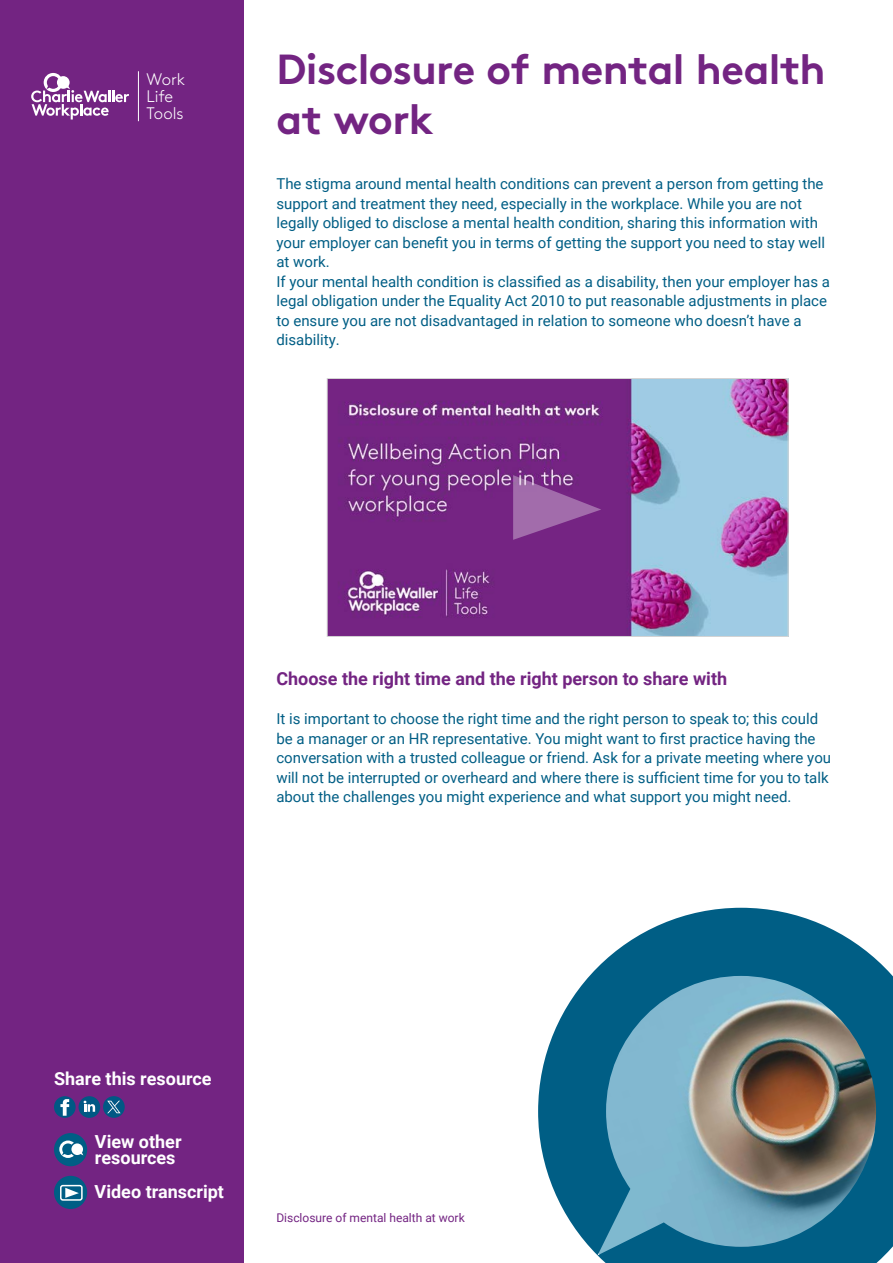
<style>
.page{position:relative;width:893px;height:1263px;background:#fff}
.page>*{position:absolute;margin:0;border:0;box-sizing:border-box;transform-origin:0 0}
.t1{font:700 42px/50.4px "Brown";letter-spacing:-.015em;color:#732482}
.t2{font:700 18px/16.5px "Roboto";color:#fff}
.t3{font:700 18px "Roboto";color:#732482}
.t4{font:300 16.65px/16.8px "Brown";color:#fff}
.t5{font:15px/19.5px "Roboto";color:#005e85}
.t6{font:12px "Roboto";color:#732482}
</style>
<div class="page">
<div style="left:0;top:0;width:244px;height:1263px;background:#732482"></div>
<svg style="left:538px;top:908px;width:355px;height:355px;background:#5a8a9b"></svg>
<svg style="left:31px;top:73px;width:98px;height:47px"></svg>
<hr style="left:138px;top:71px;width:1px;height:50px;background:#fff">
<img style="left:329px;top:380px;width:457px;height:255px">
<div style="left:327px;top:378px;width:461px;height:259px;border:1px solid #d4d4d4"></div>
<svg style="left:513px;top:475px;width:88px;height:65px;background:#8e4c99"></svg>
<div style="left:55px;top:1134px;width:31px;height:31px;background:#005e85;border-radius:50%"></div>
<div style="left:54px;top:1133px;width:33px;height:33px;border:2px solid #005e85;border-radius:50%"></div>
<svg style="left:59px;top:1140px;width:24px;height:18px"></svg>
<div style="left:55px;top:1176px;width:31px;height:32px;background:#005e85;border-radius:50%"></div>
<div style="left:54px;top:1176px;width:33px;height:33px;border:2px solid #005e85;border-radius:50%"></div>
<svg style="left:65px;top:1188px;width:14px;height:10px"></svg>
<div style="left:60px;top:1185px;width:23px;height:16px;border:2px solid #fff;border-radius:2px"></div>
<div style="left:54px;top:1096px;width:22px;height:22px;background:#005884;border-radius:50%"></div>
<svg style="left:60px;top:1099px;width:9px;height:17px"></svg>
<div style="left:79px;top:1096px;width:21px;height:22px;background:#005884;border-radius:50%"></div>
<svg style="left:84px;top:1101px;width:11px;height:11px"></svg>
<svg style="left:103px;top:1096px;width:22px;height:22px"></svg>
<svg style="left:107px;top:1101px;width:14px;height:12px"></svg>
<p class="t4" style="left:147px;top:70px;width:40px">Work<br>Life<br>Tools</p>
<h1 class="t1" style="left:276px;top:40px;width:551px">Disclosure of mental health at work</h1>
<p class="t5" style="left:276px;top:173px;width:555px">The stigma around mental health conditions can prevent a person from getting the support and treatment they need, especially in the workplace. While you are not legally obliged to disclose a mental health condition, sharing this information with your employer can benefit you in terms of getting the support you need to stay well at work.<br>If your mental health condition is classified as a disability, then your employer has a legal obligation under the Equality Act 2010 to put reasonable adjustments in place to ensure you are not disadvantaged in relation to someone who doesn’t have a disability.</p>
<p class="t3" style="left:276px;top:666px;width:452px">Choose the right time and the right person to share with</p>
<p class="t5" style="left:276px;top:709px;width:556px">It is important to choose the right time and the right person to speak to; this could be a manager or an HR representative. You might want to first practice having the conversation with a trusted colleague or friend. Ask for a private meeting where you will not be interrupted or overheard and where there is sufficient time for you to talk about the challenges you might experience and what support you might need.</p>
<p class="t2" style="left:54px;top:1069px;width:159px">Share this resource</p>
<p class="t2" style="left:95px;top:1132px;width:88px">View other resources</p>
<p class="t2" style="left:95px;top:1183px;width:131px">Video transcript</p>
<p class="t6" style="left:276px;top:1209px;width:190px">Disclosure of mental health at work</p>
</div>
